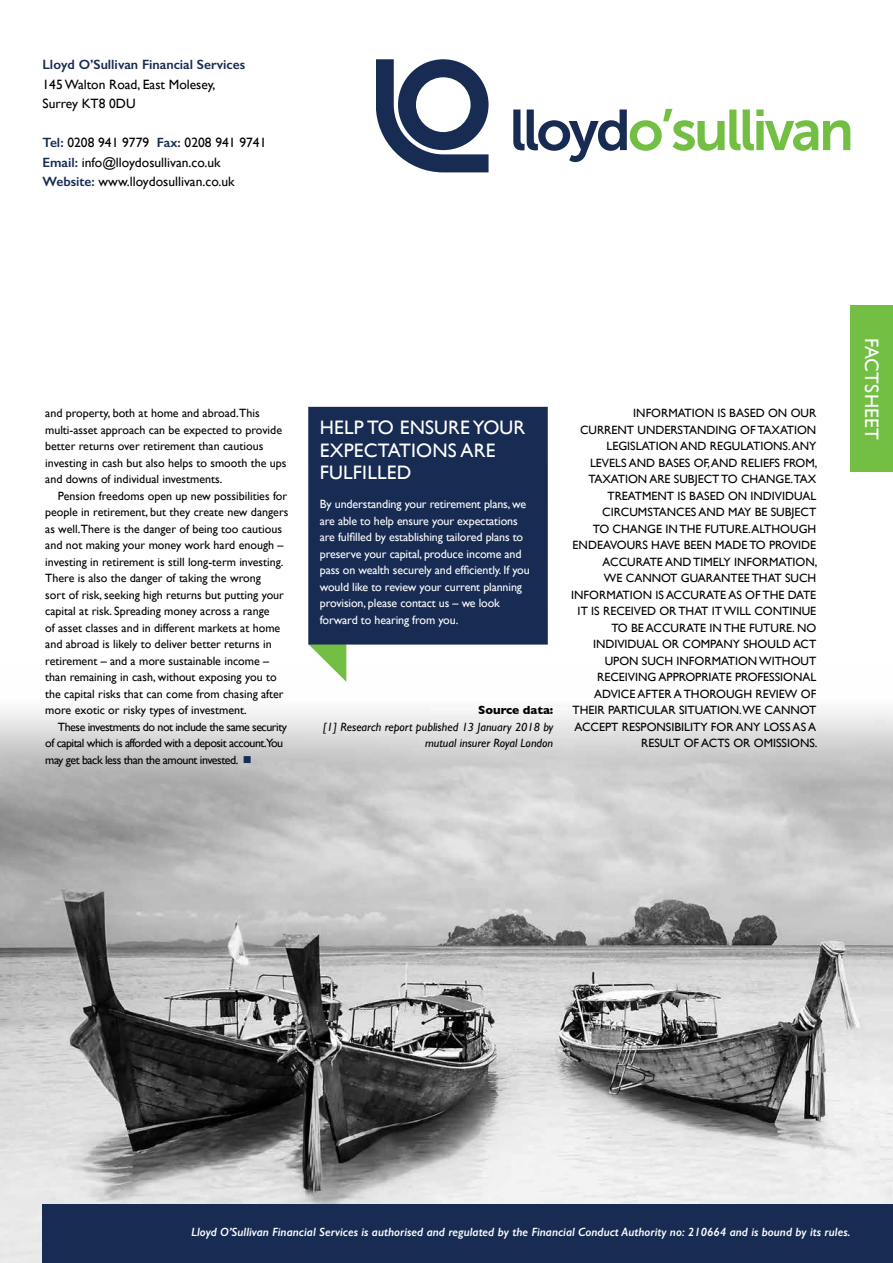
<style>
.page{position:relative;width:893px;height:1263px;background:#fff}
.page>*{position:absolute;margin:0;border:0;box-sizing:border-box;transform-origin:0 0}
.t1{font:19.5px/22.5px "Gill Sans";letter-spacing:.01em;color:#fff}
.t2{font:13.5px/19.5px "Gill Sans";color:#000}
.t3{font:600 13.5px "Gill Sans";color:#172b53}
.t4{font:12px/16.5px "Gill Sans";color:#000}
.t5{font:12px/16.5px "Gill Sans";letter-spacing:-.01em;color:#fff}
.t6{font:12px/16.5px "Gill Sans";letter-spacing:-.04em;color:#000}
.t7{font:italic 600 12px "Gill Sans";color:#fff}
.t8{font:italic 12px/16.5px "Gill Sans";color:#000;text-align:right}
.t9{font:700 12px "Gill Sans";color:#000}
.s1{font-weight:600;color:#172b53}
.s2{color:#172b53}
</style>
<div class="page">
<img style="left:0;top:662px;width:893px;height:601px">
<svg style="left:308px;top:645px;width:38px;height:37px"></svg>
<div style="left:308px;top:407px;width:240px;height:238px;background:#172b53"></div>
<div style="left:850px;top:306px;width:43px;height:166px;background:#72bf44"></div>
<div style="left:43px;top:1204px;width:850px;height:59px;background:#172b53"></div>
<svg style="left:513px;top:109px;width:337px;height:53px"></svg>
<svg style="left:376px;top:60px;width:113px;height:112px"></svg>
<p class="t3" style="left:43px;top:57px;width:204px">Lloyd O’Sullivan Financial Services</p>
<p class="t2" style="left:43px;top:74px;width:174px">145 Walton Road, East Molesey,<br>Surrey KT8 0DU</p>
<p class="t2" style="left:43px;top:133px;width:225px"><span class="s1">Tel:</span> 0208 941 9779 <span class="s1">Fax:</span> 0208 941 9741<br><span class="s1">Email:</span> info@lloydosullivan.co.uk<br><span class="s1">Website:</span> www.lloydosullivan.co.uk</p>
<p class="t4" style="left:45px;top:405px;width:243px">and property, both at home and abroad.This multi-asset approach can be expected to provide better returns over retirement than cautious investing in cash but also helps to smooth the ups and downs of individual investments.</p>
<p class="t4" style="left:45px;top:487px;width:245px;text-indent:13px">Pension freedoms open up new possibilities for people in retirement, but they create new dangers as well.There is the danger of being too cautious and not making your money work hard enough – investing in retirement is still long-term investing.<br>There is also the danger of taking the wrong<br>sort of risk, seeking high returns but putting your capital at risk. Spreading money across a range<br>of asset classes and in different markets at home and abroad is likely to deliver better returns in retirement – and a more sustainable income – than remaining in cash, without exposing you to the capital risks that can come from chasing after more exotic or risky types of investment.</p>
<p class="t6" style="left:45px;top:718px;width:243px;text-indent:13px">These investments do not include the same security of capital which is afforded with a deposit account.You may get back less than the amount invested. <span class="s2">■</span></p>
<h1 class="t1" style="left:320px;top:416px;width:207px">HELP TO ENSURE YOUR<br>EXPECTATIONS ARE<br>FULFILLED</h1>
<p class="t5" style="left:320px;top:496px;width:211px">By understanding your retirement plans, we are able to help ensure your expectations are fulfilled by establishing tailored plans to preserve your capital, produce income and pass on wealth securely and efficiently. If you would like to review your current planning provision, please contact us – we look forward to hearing from you.</p>
<p class="t9" style="left:478px;top:703px;width:77px">Source data:</p>
<p class="t8" style="left:323px;top:718px;width:232px">[1] Research report published 13 January 2018 by mutual insurer Royal London</p>
<p class="t4" style="left:571px;top:405px;width:248px;text-align:right">INFORMATION IS BASED ON OUR<br>CURRENT UNDERSTANDING OF TAXATION LEGISLATION AND REGULATIONS. ANY LEVELS AND BASES OF, AND RELIEFS FROM, TAXATION ARE SUBJECT TO CHANGE.TAX TREATMENT IS BASED ON INDIVIDUAL CIRCUMSTANCES AND MAY BE SUBJECT<br>TO CHANGE IN THE FUTURE. ALTHOUGH ENDEAVOURS HAVE BEEN MADE TO PROVIDE ACCURATE AND TIMELY INFORMATION,<br>WE CANNOT GUARANTEE THAT SUCH INFORMATION IS ACCURATE AS OF THE DATE IT IS RECEIVED OR THAT IT WILL CONTINUE TO BE ACCURATE IN THE FUTURE. NO INDIVIDUAL OR COMPANY SHOULD ACT UPON SUCH INFORMATION WITHOUT RECEIVING APPROPRIATE PROFESSIONAL ADVICE AFTER A THOROUGH REVIEW OF THEIR PARTICULAR SITUATION.WE CANNOT ACCEPT RESPONSIBILITY FOR ANY LOSS AS A RESULT OF ACTS OR OMISSIONS.</p>
<h1 class="t1" style="left:883px;top:338px;width:104px;rotate:90deg">FACTSHEET</h1>
<p class="t7" style="left:191px;top:1224px;width:661px">Lloyd O’Sullivan Financial Services is authorised and regulated by the Financial Conduct Authority no: 210664 and is bound by its rules.</p>
</div>
